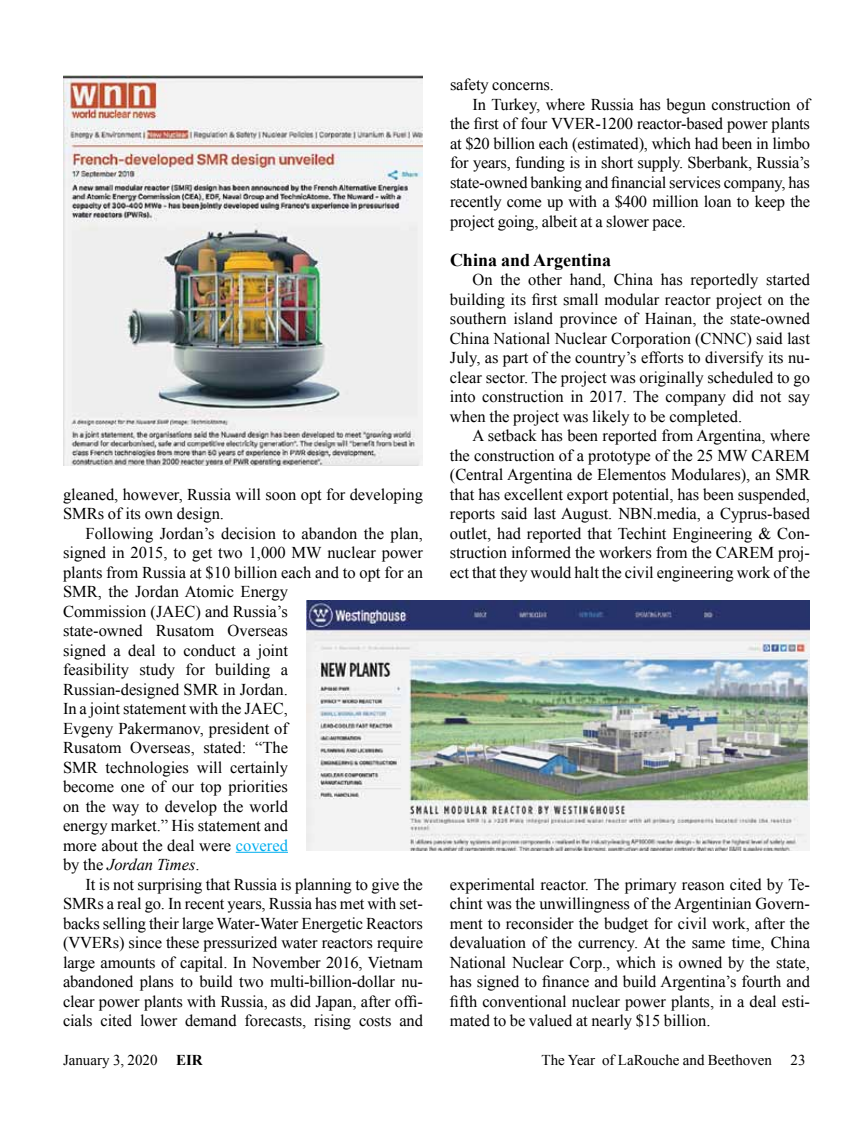
<style>
.page{position:relative;width:864px;height:1134px;background:#fff}
.page>*{position:absolute;margin:0;border:0;box-sizing:border-box;transform-origin:0 0}
.t1{font:700 18px "Times New Roman";color:#000}
.t2{font:16.5px/19.5px "Times New Roman";color:#000;text-align:justify}
.t3{font:15px "Times New Roman";color:#000}
.s1{color:#00aeef}
.s2{font-style:italic}
.s3{font-weight:700}
</style>
<div class="page">
<hr style="left:236px;top:852px;width:52px;height:1px;background:#00aeef">
<img style="left:306px;top:601px;width:504px;height:249px">
<img style="left:63px;top:76px;width:360px;height:389px">
<p class="t2" style="left:63px;top:484px;width:361px">gleaned, however, Russia will soon opt for developing<br>SMRs of its own design.</p>
<p class="t2" style="left:63px;top:523px;width:361px;text-align:left;text-indent:23px">Following Jordan’s decision to abandon the plan, signed in 2015, to get two 1,000 MW nuclear power plants from Russia at $10 billion each and to opt for an SMR, the Jordan Atomic Energy<br>Commission (JAEC) and Russia’s<br>state-owned Rusatom Overseas<br>signed a deal to conduct a joint<br>feasibility study for building a<br>Russian-designed SMR in Jordan.<br>In a joint statement with the JAEC,<br>Evgeny Pakermanov, president of<br>Rusatom Overseas, stated: “The<br>SMR technologies will certainly<br>become one of our top priorities<br>on the way to develop the world<br>energy market.” His statement and<br>more about the deal were <span class="s1">covered<br></span>by the <span class="s2">Jordan Times</span>.</p>
<p class="t2" style="left:63px;top:874px;width:362px;text-indent:23px">It is not surprising that Russia is planning to give the SMRs a real go. In recent years, Russia has met with set&shy;backs selling their large Water-Water Energetic Reactors (VVERs) since these pressurized water reactors require large amounts of capital. In November 2016, Vietnam abandoned plans to build two multi-billion-dollar nu&shy;clear power plants with Russia, as did Japan, after offi&shy;cials cited lower demand forecasts, rising costs and</p>
<p class="t2" style="left:450px;top:75px;width:105px">safety concerns.</p>
<p class="t2" style="left:473px;top:94px;width:339px">In Turkey, where Russia has begun construction of</p>
<p class="t2" style="left:450px;top:114px;width:361px">the first of four VVER-1200 reactor-based power plants</p>
<p class="t2" style="left:450px;top:133px;width:362px">at $20 billion each (estimated), which had been in limbo</p>
<p class="t2" style="left:450px;top:153px;width:361px">for years, funding is in short supply. Sberbank, Russia’s</p>
<p class="t2" style="left:450px;top:172px;width:362px">state-owned banking and financial services company, has</p>
<p class="t2" style="left:450px;top:192px;width:362px">recently come up with a $400 million loan to keep the</p>
<p class="t2" style="left:450px;top:211px;width:237px">project going, albeit at a slower pace.</p>
<p class="t1" style="left:450px;top:247px;width:163px">China and Argentina</p>
<p class="t2" style="left:450px;top:269px;width:362px;text-indent:23px">On the other hand, China has reportedly started building its first small modular reactor project on the southern island province of Hainan, the state-owned China National Nuclear Corporation (CNNC) said last July, as part of the country’s efforts to diversify its nu&shy;clear sector. The project was originally scheduled to go into construction in 2017. The company did not say when the project was likely to be completed.</p>
<p class="t2" style="left:450px;top:425px;width:362px;text-indent:23px">A setback has been reported from Argentina, where the construction of a prototype of the 25 MW CAREM (Central Argentina de Elementos Modulares), an SMR that has excellent export potential, has been suspended, reports said last August. NBN.media, a Cyprus-based outlet, had reported that Techint Engineering &amp; Con&shy;struction informed the workers from the CAREM proj&shy;ect that they would halt the civil engineering work of the</p>
<p class="t2" style="left:450px;top:874px;width:362px">experimental reactor. The primary reason cited by Te&shy;chint was the unwillingness of the Argentinian Govern&shy;ment to reconsider the budget for civil work, after the devaluation of the currency. At the same time, China National Nuclear Corp., which is owned by the state, has signed to finance and build Argentina’s fourth and fifth conventional nuclear power plants, in a deal esti&shy;mated to be valued at nearly $15 billion.</p>
<p class="t3" style="left:63px;top:1050px;width:141px">January 3, 2020 <span class="s3">EIR</span></p>
<p class="t3" style="left:542px;top:1050px;width:265px">The Year of LaRouche and Beethoven 23</p>
</div>
